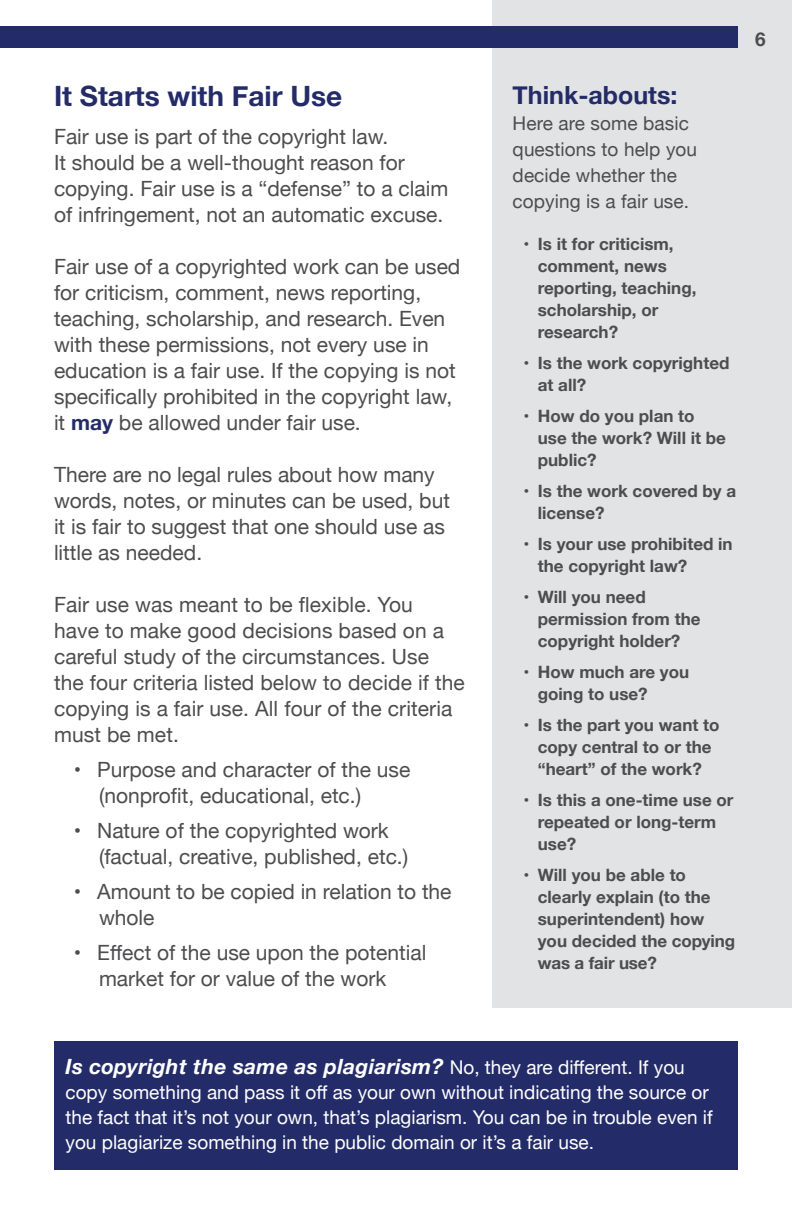
<style>
.page{position:relative;width:792px;height:1224px;background:#fff}
.page>*{position:absolute;margin:0;border:0;box-sizing:border-box;transform-origin:0 0}
.Subheading{font:700 28px "Helvetica Neue";color:#232c68}
.Subheading-2{font:700 25px "Helvetica Neue";color:#232c68}
.Body_text{font:21px/26px "Helvetica Neue";color:#4d4d4f}
.Body_text-2{font:italic 700 21px "Helvetica Neue";letter-spacing:.015em;color:#fff}
.Body_text-3{font:19px/25px "Helvetica Neue";color:#fff}
.Body_text-4{font:19px/26px "Helvetica Neue";letter-spacing:.005em;color:#4d4d4f}
.Body_text-5{font:700 19px "Helvetica Neue";color:#4d4d4f}
.t1{font:700 17px/22px "Helvetica Neue";color:#4d4d4f}
.s1{font-weight:700;color:#232c68}
.s2{font-weight:400;font-style:normal;font-size:19px}
</style>
<div class="page">
<div style="left:492px;top:0;width:300px;height:1008px;background:#e2e3e4"></div>
<div style="left:0;top:26px;width:738px;height:22px;background:#232c68"></div>
<div style="left:54px;top:1042px;width:684px;height:128px;background:#232c68"></div>
<p class="Subheading" style="left:54px;top:75px;width:290px">It Starts with Fair Use</p>
<p class="Body_text" style="left:54px;top:125px;width:396px">Fair use is part of the copyright law.<br>It should be a well-thought reason for copying. Fair use is a “defense” to a claim of infringement, not an automatic excuse.</p>
<p class="Body_text" style="left:54px;top:255px;width:408px">Fair use of a copyrighted work can be used for criticism, comment, news reporting, teaching, scholarship, and research. Even with these permissions, not every use in education is a fair use. If the copying is not specifically prohibited in the copyright law, it <span class="s1">may</span> be allowed under fair use.</p>
<p class="Body_text" style="left:54px;top:463px;width:398px">There are no legal rules about how many words, notes, or minutes can be used, but it is fair to suggest that one should use as little as needed.</p>
<p class="Body_text" style="left:54px;top:593px;width:412px">Fair use was meant to be flexible. You<br>have to make good decisions based on a careful study of the circumstances. Use<br>the four criteria listed below to decide if the copying is a fair use. All four of the criteria must be met.</p>
<p class="Body_text" style="left:99px;top:758px;width:313px;text-indent:-25px">• Purpose and character of the use (nonprofit, educational, etc.)</p>
<p class="Body_text" style="left:99px;top:819px;width:311px;text-indent:-25px">• Nature of the copyrighted work (factual, creative, published, etc.)</p>
<p class="Body_text" style="left:99px;top:880px;width:354px;text-indent:-25px">• Amount to be copied in relation to the whole</p>
<p class="Body_text" style="left:99px;top:941px;width:329px;text-indent:-25px">• Effect of the use upon the potential market for or value of the work</p>
<p class="Subheading-2" style="left:513px;top:75px;width:166px">Think-abouts:</p>
<p class="Body_text-4" style="left:513px;top:111px;width:186px">Here are some basic questions to help you decide whether the copying is a fair use.</p>
<p class="t1" style="left:538px;top:233px;width:160px;text-indent:-14px">• Is it for criticism, comment, news reporting, teaching, scholarship, or research?</p>
<p class="t1" style="left:538px;top:352px;width:193px;text-indent:-14px">• Is the work copyrighted at all?</p>
<p class="t1" style="left:538px;top:405px;width:190px;text-indent:-14px">• How do you plan to use the work? Will it be public?</p>
<p class="t1" style="left:538px;top:480px;width:200px;text-indent:-14px">• Is the work covered by a license?</p>
<p class="t1" style="left:538px;top:534px;width:196px;text-indent:-14px">• Is your use prohibited in the copyright law?</p>
<p class="t1" style="left:538px;top:587px;width:164px;text-indent:-14px">• Will you need permission from the copyright holder?</p>
<p class="t1" style="left:538px;top:662px;width:153px;text-indent:-14px">• How much are you going to use?</p>
<p class="t1" style="left:523px;top:715px;width:198px;text-align:center">• Is the part you want to copy central to or the “heart” of the work?</p>
<p class="t1" style="left:538px;top:790px;width:197px;text-indent:-14px">• Is this a one-time use or repeated or long-term use?</p>
<p class="t1" style="left:538px;top:865px;width:199px;text-indent:-14px">• Will you be able to clearly explain (to the superintendent) how you decided the copying was a fair use?</p>
<p class="Body_text-5" style="left:755px;top:24px;width:12px">6</p>
<p class="Body_text-2" style="left:66px;top:1050px;width:621px">Is copyright the same as plagiarism? <span class="s2">No, they are different. If you</span></p>
<p class="Body_text-3" style="left:66px;top:1081px;width:649px">copy something and pass it off as your own without indicating the source or the fact that it’s not your own, that’s plagiarism. You can be in trouble even if you plagiarize something in the public domain or it’s a fair use.</p>
</div>
